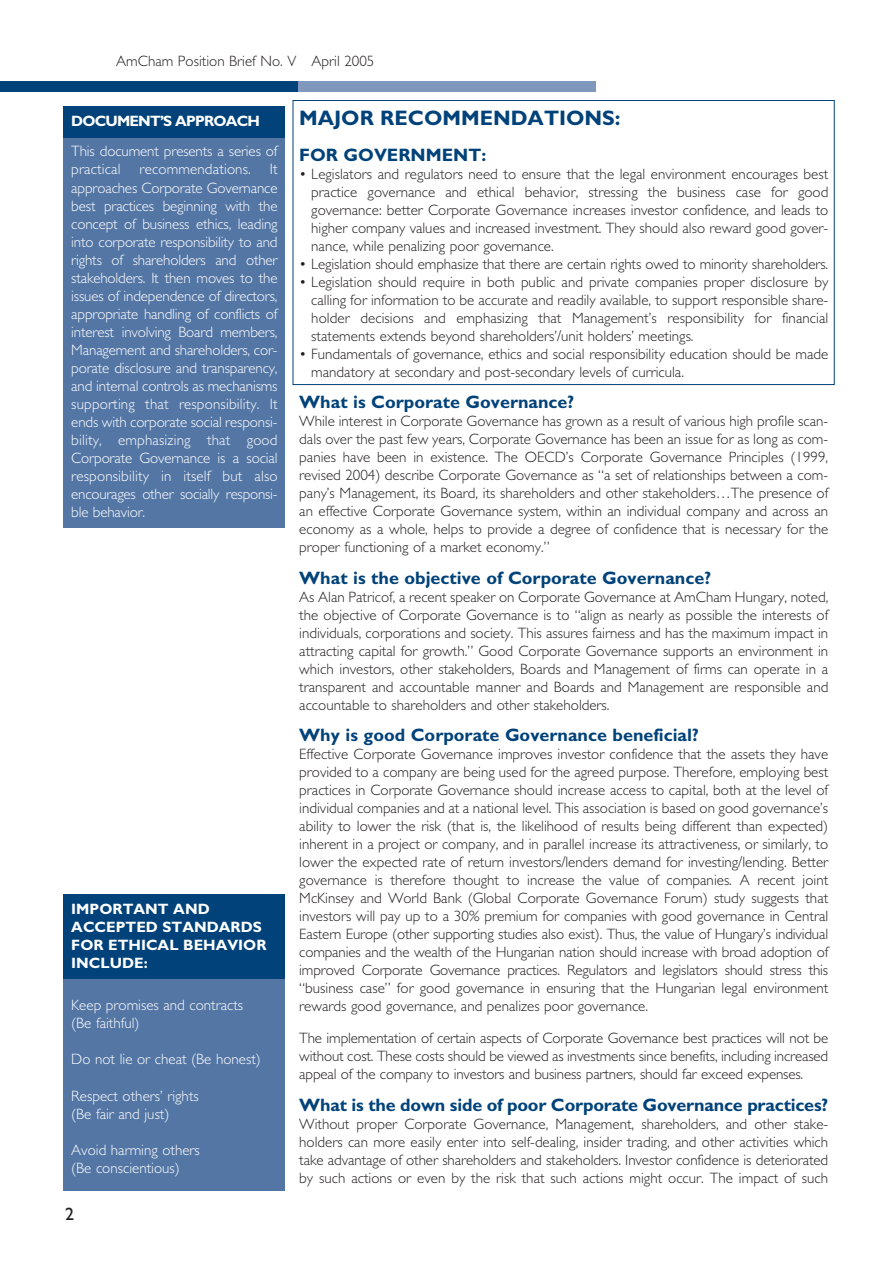
<style>
.page{position:relative;width:893px;height:1262px;background:#fff}
.page>*{position:absolute;margin:0;border:0;box-sizing:border-box;transform-origin:0 0}
.t1{font:700 21px "H Gill Sans";color:#004279}
.t2{font:700 18px "H Gill Sans";color:#004279}
.t3{font:18px "H Gill Sans";color:#231f20}
.t4{font:300 15px/18px "H Gill Sans";color:#231f20;text-align:justify}
.t5{font:300 15px/18px "H Gill Sans";color:#fff}
.t6{font:700 15px/18px "H Gill Sans";color:#fff}
.t7{font:700 15px "H Gill Sans";letter-spacing:-.055em;color:#fff}
</style>
<div class="page">
<div style="left:1px;top:81px;width:297px;height:10px;background:#004279"></div>
<div style="left:298px;top:81px;width:297px;height:10px;background:#8198be"></div>
<div style="left:64px;top:137px;width:221px;height:391px;background:#5476a5"></div>
<div style="left:64px;top:106px;width:221px;height:32px;background:#004279"></div>
<div style="left:64px;top:964px;width:221px;height:227px;background:#5476a5"></div>
<div style="left:64px;top:894px;width:221px;height:85px;background:#004279"></div>
<div style="left:292px;top:100px;width:542px;height:285px;border:1px solid #004279"></div>
<p class="t4" style="left:116px;top:54px;width:260px">AmCham Position Brief No. V April 2005</p>
<p class="t7" style="left:71px;top:116px;width:190px">DOCUMENT’S APPROACH</p>
<p class="t5" style="left:71px;top:144px;width:208px">This document presents a series of practical</p>
<p class="t5" style="left:71px;top:162px;width:208px;text-align:justify;text-indent:198px">It approaches Corporate Governance best practices beginning with the concept of business ethics, leading into corporate responsibility to and rights of shareholders and other stakeholders. It then moves to the issues of independence of directors, appropriate handling of conflicts of interest involving Board members, Management and shareholders, cor&shy;porate disclosure and transparency, and internal controls as mechanisms supporting that responsibility. It ends with corporate social responsi&shy;bility, emphasizing that good Corporate Governance is a social responsibility in itself but also encourages other socially responsi&shy;ble behavior.</p>
<p class="t5" style="left:139px;top:162px;width:113px">recommendations.</p>
<p class="t6" style="left:71px;top:901px;width:197px">IMPORTANT AND<br>ACCEPTED STANDARDS<br>FOR ETHICAL BEHAVIOR<br>INCLUDE:</p>
<p class="t5" style="left:71px;top:998px;width:173px">Keep promises and contracts (Be faithful)</p>
<p class="t5" style="left:71px;top:1052px;width:191px">Do not lie or cheat (Be honest)</p>
<p class="t5" style="left:71px;top:1088px;width:129px">Respect others’ rights (Be fair and just)</p>
<p class="t5" style="left:71px;top:1142px;width:130px">Avoid harming others (Be conscientious)</p>
<p class="t3" style="left:65px;top:1207px;width:10px">2</p>
<h1 class="t1" style="left:299px;top:110px;width:323px">MAJOR RECOMMENDATIONS:</h1>
<p class="t2" style="left:299px;top:148px;width:188px">FOR GOVERNMENT:</p>
<p class="t4" style="left:311px;top:166px;width:518px;text-indent:-12px">• Legislators and regulators need to ensure that the legal environment encourages best practice governance and ethical behavior, stressing the business case for good governance: better Corporate Governance increases investor confidence, and leads to higher company values and increased investment. They should also reward good gover&shy;nance, while penalizing poor governance.</p>
<p class="t4" style="left:299px;top:256px;width:530px">• Legislation should emphasize that there are certain rights owed to minority shareholders.</p>
<p class="t4" style="left:311px;top:274px;width:518px;text-indent:-12px">• Legislation should require in both public and private companies proper disclosure by calling for information to be accurate and readily available, to support responsible share&shy;holder decisions and emphasizing that Management’s responsibility for financial statements extends beyond shareholders’/unit holders’ meetings.</p>
<p class="t4" style="left:311px;top:346px;width:518px;text-indent:-12px">• Fundamentals of governance, ethics and social responsibility education should be made mandatory at secondary and post-secondary levels of curricula.</p>
<p class="t2" style="left:299px;top:396px;width:276px">What is Corporate Governance?</p>
<p class="t4" style="left:299px;top:414px;width:530px">While interest in Corporate Governance has grown as a result of various high profile scan&shy;dals over the past few years, Corporate Governance has been an issue for as long as com&shy;panies have been in existence. The OECD’s Corporate Governance Principles (1999, revised 2004) describe Corporate Governance as “a set of relationships between a com&shy;pany’s Management, its Board, its shareholders and other stakeholders…The presence of an effective Corporate Governance system, within an individual company and across an economy as a whole, helps to provide a degree of confidence that is necessary for the proper functioning of a market economy.”</p>
<p class="t2" style="left:299px;top:571px;width:413px">What is the objective of Corporate Governance?</p>
<p class="t4" style="left:299px;top:589px;width:530px">As Alan Patricof, a recent speaker on Corporate Governance at AmCham Hungary, noted, the objective of Corporate Governance is to “align as nearly as possible the interests of individuals, corporations and society. This assures fairness and has the maximum impact in attracting capital for growth.” Good Corporate Governance supports an environment in which investors, other stakeholders, Boards and Management of firms can operate in a transparent and accountable manner and Boards and Management are responsible and accountable to shareholders and other stakeholders.</p>
<p class="t2" style="left:299px;top:729px;width:401px">Why is good Corporate Governance beneficial?</p>
<p class="t4" style="left:299px;top:747px;width:530px">Effective Corporate Governance improves investor confidence that the assets they have provided to a company are being used for the agreed purpose. Therefore, employing best practices in Corporate Governance should increase access to capital, both at the level of individual companies and at a national level. This association is based on good governance’s ability to lower the risk (that is, the likelihood of results being different than expected) inherent in a project or company, and in parallel increase its attractiveness, or similarly, to lower the expected rate of return investors/lenders demand for investing/lending. Better governance is therefore thought to increase the value of companies. A recent joint McKinsey and World Bank (Global Corporate Governance Forum) study suggests that investors will pay up to a 30% premium for companies with good governance in Central Eastern Europe (other supporting studies also exist). Thus, the value of Hungary’s individual companies and the wealth of the Hungarian nation should increase with broad adoption of improved Corporate Governance practices. Regulators and legislators should stress this “business case” for good governance in ensuring that the Hungarian legal environment rewards good governance, and penalizes poor governance.</p>
<p class="t4" style="left:299px;top:1030px;width:530px">The implementation of certain aspects of Corporate Governance best practices will not be without cost. These costs should be viewed as investments since benefits, including increased appeal of the company to investors and business partners, should far exceed expenses.</p>
<p class="t2" style="left:299px;top:1098px;width:530px">What is the down side of poor Corporate Governance practices?</p>
<p class="t4" style="left:299px;top:1116px;width:530px">Without proper Corporate Governance, Management, shareholders, and other stake&shy;holders can more easily enter into self-dealing, insider trading, and other activities which take advantage of other shareholders and stakeholders. Investor confidence is deteriorated by such actions or even by the risk that such actions might occur. The impact of such</p>
</div>
